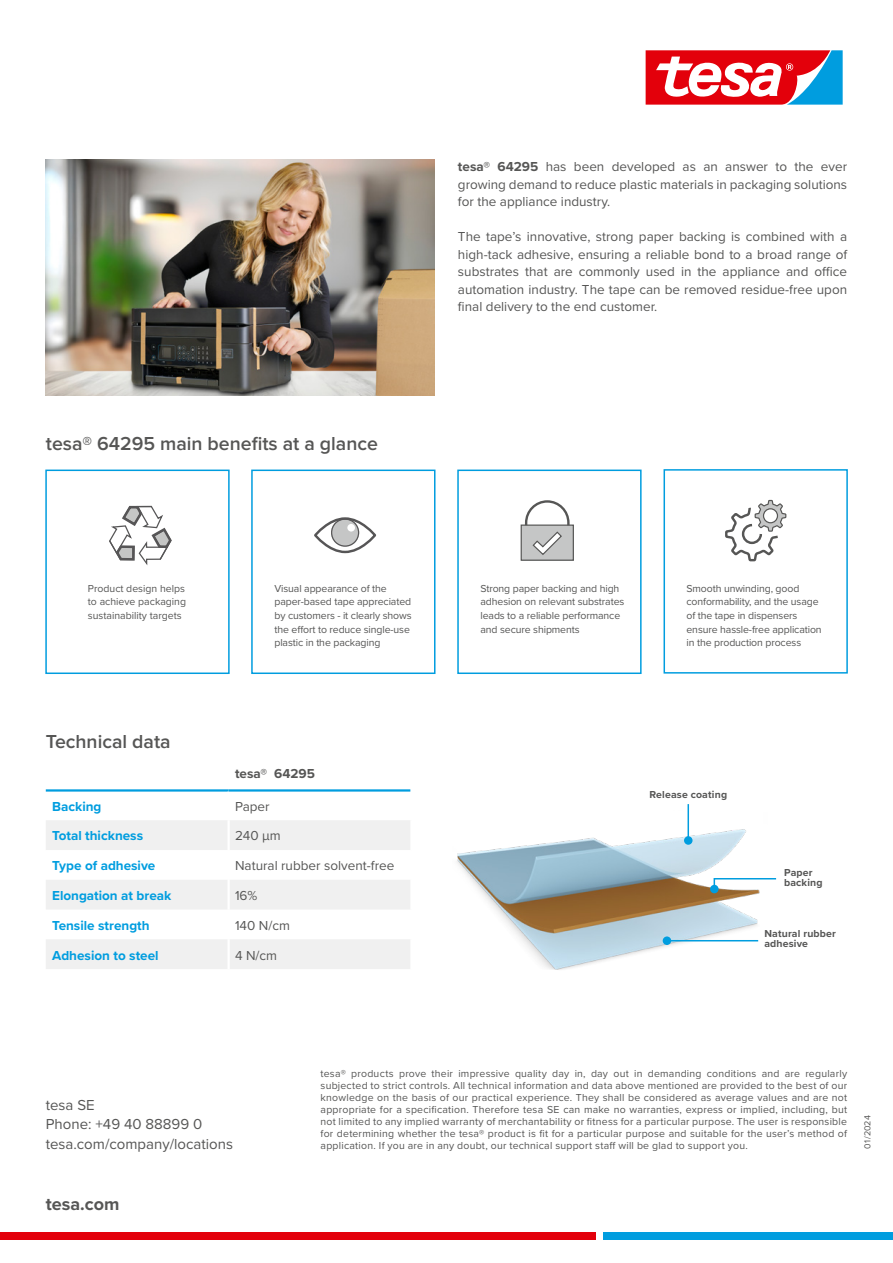
<style>
.page{position:relative;width:893px;height:1263px;background:#fff}
.page>*{position:absolute;margin:0;border:0;box-sizing:border-box;transform-origin:0 0}
.t1{font:600 19.5px "Proxima Nova";color:#565655}
.t2{font:700 18px "Proxima Nova";color:#565655}
.t3{font:15px/19.5px "Proxima Nova";color:#565655}
.t4{font:13.5px/17.5px "Proxima Nova";color:#565655;text-align:justify}
.t5{font:700 13.5px "Proxima Nova";color:#009ddf}
.t6{font:700 13.5px "Proxima Nova";color:#565655}
.t7{font:10.5px/13.6px "Proxima Nova";letter-spacing:-.01em;color:#565655}
.t8{font:700 10.5px/10.5px "Proxima Nova";letter-spacing:.015em;color:#565655}
.t9{font:9px "Proxima Nova";letter-spacing:.005em;color:#565655}
.s1{font-weight:700}
</style>
<div class="page">
<div style="left:457px;top:470px;width:185px;height:204px;border:2px solid #009ddf"></div>
<div style="left:45px;top:470px;width:185px;height:204px;border:2px solid #009ddf"></div>
<div style="left:251px;top:470px;width:184px;height:204px;border:2px solid #009ddf"></div>
<div style="left:663px;top:469px;width:185px;height:205px;border:2px solid #009ddf"></div>
<img style="left:46px;top:160px;width:389px;height:236px">
<svg style="left:109px;top:505px;width:63px;height:60px"></svg>
<svg style="left:330px;top:520px;width:29px;height:27px"></svg>
<div style="left:314px;top:517px;width:62px;height:36px;border:2px solid #565556;border-radius:50%"></div>
<div style="left:521px;top:525px;width:52px;height:35px;background:#c5c6c6"></div>
<div style="left:521px;top:524px;width:53px;height:37px;border:1px solid #565655"></div>
<svg style="left:524px;top:500px;width:47px;height:55px"></svg>
<svg style="left:725px;top:499px;width:62px;height:62px"></svg>
<img style="left:457px;top:811px;width:303px;height:159px">
<svg style="left:713px;top:877px;width:64px;height:13px"></svg>
<div style="left:710px;top:885px;width:9px;height:8px;background:#009ddf;border-radius:50%"></div>
<hr style="left:667px;top:940px;width:91px;height:1px;background:#009ddf">
<div style="left:663px;top:936px;width:8px;height:9px;background:#009ddf;border-radius:50%"></div>
<hr style="left:687px;top:804px;width:2px;height:37px;background:#009ddf">
<div style="left:684px;top:836px;width:8px;height:9px;background:#009ddf;border-radius:50%"></div>
<div style="left:0;top:1232px;width:595px;height:8px;background:#e3000b"></div>
<div style="left:603px;top:1232px;width:290px;height:8px;background:#009ddf"></div>
<svg style="left:645px;top:50px;width:198px;height:55px"></svg>
<svg style="left:46px;top:820px;width:364px;height:149px;fill:#f0f0f0"></svg>
<hr style="left:46px;top:789px;width:183px;height:2px;background:#009ddf">
<hr style="left:228px;top:820px;width:2px;height:30px;background:#fff">
<hr style="left:228px;top:850px;width:2px;height:30px;background:#fff">
<hr style="left:228px;top:880px;width:2px;height:29px;background:#fff">
<hr style="left:228px;top:909px;width:2px;height:30px;background:#fff">
<hr style="left:228px;top:939px;width:2px;height:30px;background:#fff">
<hr style="left:229px;top:789px;width:181px;height:2px;background:#009ddf">
<h1 class="t1" style="left:46px;top:432px;width:334px">tesa® 64295 main benefits at a glance</h1>
<p class="t4" style="left:458px;top:157px;width:391px"><span class="s1">tesa® 64295</span> has been developed as an answer to the ever growing demand to reduce plastic materials in packaging solutions for the appliance industry.</p>
<p class="t4" style="left:458px;top:227px;width:391px">The tape’s innovative, strong paper backing is combined with a high-tack adhesive, ensuring a reliable bond to a broad range of substrates that are commonly used in the appliance and office automation industry. The tape can be removed residue-free upon final delivery to the end customer.</p>
<p class="t7" style="left:88px;top:581px;width:100px;text-align:justify">Product design helps to achieve packaging sustainability targets</p>
<h1 class="t1" style="left:46px;top:731px;width:126px">Technical data</h1>
<p class="t7" style="left:274px;top:581px;width:139px">Visual appearance of the paper-based tape appreciated by customers - it clearly shows the effort to reduce single-use plastic in the packaging</p>
<p class="t7" style="left:480px;top:581px;width:145px">Strong paper backing and high adhesion on relevant substrates leads to a reliable performance and secure shipments</p>
<p class="t7" style="left:686px;top:581px;width:137px">Smooth unwinding, good conformability, and the usage of the tape in dispensers ensure hassle-free application in the production process</p>
<p class="t6" style="left:235px;top:763px;width:81px">tesa® 64295</p>
<p class="t5" style="left:52px;top:796px;width:51px">Backing</p>
<p class="t4" style="left:235px;top:797px;width:36px">Paper</p>
<p class="t5" style="left:52px;top:826px;width:92px">Total thickness</p>
<p class="t4" style="left:235px;top:826px;width:47px">240 µm</p>
<p class="t5" style="left:52px;top:856px;width:105px">Type of adhesive</p>
<p class="t4" style="left:235px;top:856px;width:161px">Natural rubber solvent-free</p>
<p class="t5" style="left:52px;top:885px;width:121px">Elongation at break</p>
<p class="t4" style="left:235px;top:886px;width:24px">16%</p>
<p class="t5" style="left:52px;top:915px;width:99px">Tensile strength</p>
<p class="t4" style="left:235px;top:916px;width:56px">140 N/cm</p>
<p class="t5" style="left:52px;top:945px;width:108px">Adhesion to steel</p>
<p class="t4" style="left:235px;top:946px;width:44px">4 N/cm</p>
<p class="t8" style="left:649px;top:789px;width:79px">Release coating</p>
<p class="t8" style="left:784px;top:867px;width:40px">Paper backing</p>
<p class="t8" style="left:764px;top:928px;width:73px">Natural rubber adhesive</p>
<h3 class="t3" style="left:46px;top:1094px;width:189px">tesa SE<br>Phone: +49 40 88899 0 tesa.com/company/locations</h3>
<h2 class="t2" style="left:46px;top:1190px;width:75px">tesa.com</h2>
<p class="t7" style="left:321px;top:1066px;width:528px;line-height:12px;text-align:justify">tesa® products prove their impressive quality day in, day out in demanding conditions and are regularly subjected to strict controls. All technical information and data above mentioned are provided to the best of our knowledge on the basis of our practical experience. They shall be considered as average values and are not appropriate for a specification. Therefore tesa SE can make no warranties, express or implied, including, but not limited to any implied warranty of merchantability or fitness for a particular purpose. The user is responsible for determining whether the tesa® product is fit for a particular purpose and suitable for the user’s method of application. If you are in any doubt, our technical support staff will be glad to support you.</p>
<p class="t9" style="left:861px;top:1148px;width:35px;rotate:-90deg">01/2024</p>
</div>
